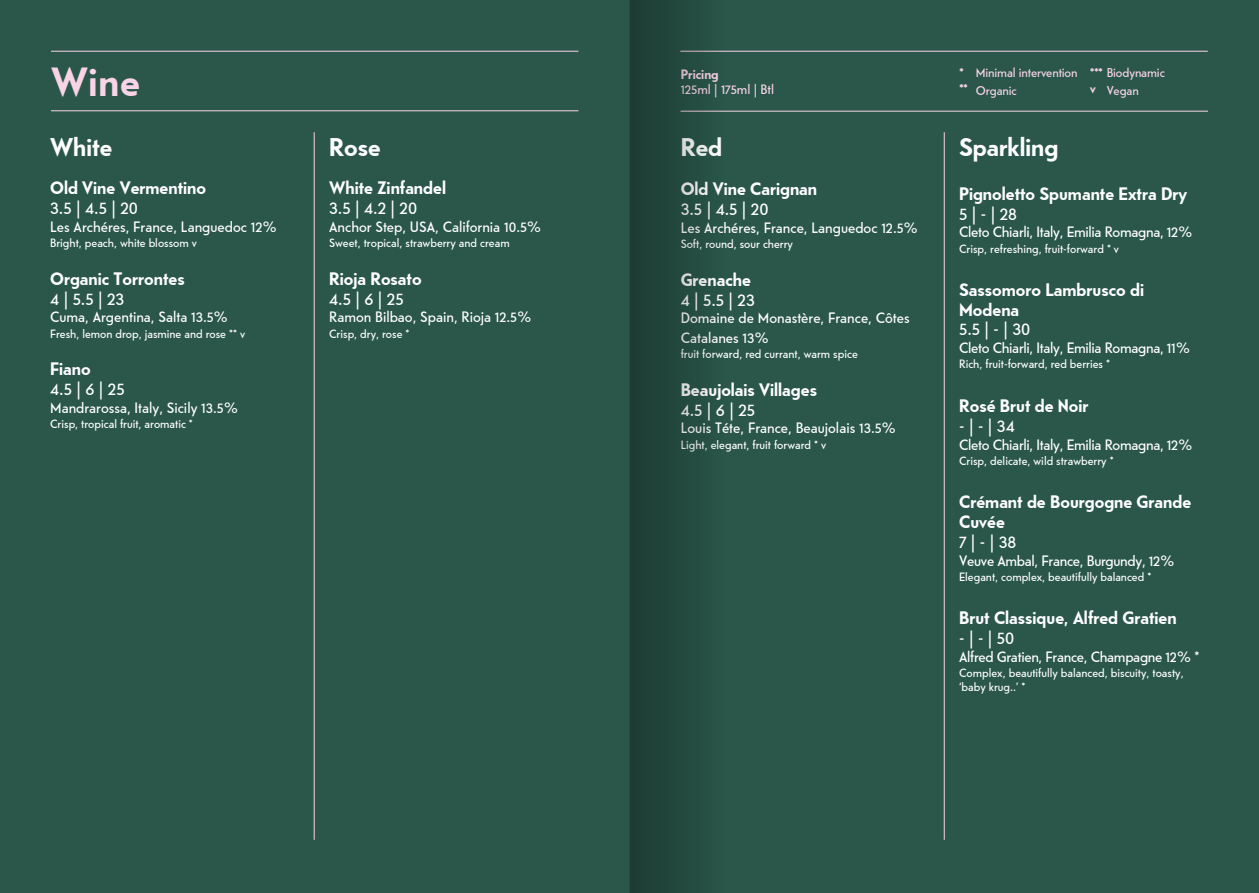
<style>
.page{position:relative;width:1259px;height:893px;background:#2a574a}
.page>*{position:absolute;margin:0;border:0;box-sizing:border-box;transform-origin:0 0}
.t1{font:700 40.5px "Telefon";color:#f9d4e7}
.t2{font:700 25.5px "Telefon";color:#fff}
.t3{font:700 18px/19.5px "Telefon";color:#fff}
.t4{font:18px "Telefon";color:#fff}
.t5{font:15px/19.5px "Telefon";color:#fff}
.t6{font:15px "Telefon";letter-spacing:-.02em;color:#fff}
.t7{font:13.5px "Telefon";color:#f9d4e7}
.t8{font:700 13.5px "Telefon";color:#f9d4e7}
.t9{font:12.75px/16.5px "Telefon";letter-spacing:-.01em;color:#f9d4e7}
.t10{font:700 12.75px/16.5px "Telefon";color:#f9d4e7}
.t11{font:12px/13.5px "Telefon";color:#fff}
.s1{font-weight:700}
</style>
<div class="page">
<hr style="left:680px;top:111px;width:528px;height:1px;background:#f9d4e7">
<hr style="left:51px;top:111px;width:527px;height:1px;background:#f9d4e7">
<hr style="left:51px;top:51px;width:527px;height:1px;background:#f9d4e7">
<hr style="left:680px;top:51px;width:527px;height:1px;background:#f9d4e7">
<hr style="left:944px;top:132px;width:1px;height:708px;background:#f9d4e7">
<hr style="left:314px;top:132px;width:1px;height:708px;background:#f9d4e7">
<svg style="left:629px;top:0;width:94px;height:893px"></svg>
<h1 class="t1" style="left:51px;top:58px;width:90px">Wine</h1>
<p class="t8" style="left:681px;top:66px;width:39px">Pricing</p>
<p class="t7" style="left:681px;top:81px;width:95px">125ml | 175ml | Btl</p>
<h2 class="t2" style="left:50px;top:132px;width:64px">White</h2>
<h3 class="t3" style="left:50px;top:178px;width:157px">Old Vine Vermentino</h3>
<h3 class="t4" style="left:50px;top:198px;width:89px">3.5 | 4.5 | 20</h3>
<p class="t5" style="left:50px;top:217px;width:228px">Les Archéres, France, Languedoc 12%</p>
<p class="t11" style="left:50px;top:237px;width:148px">Bright, peach, white blossom v</p>
<h3 class="t3" style="left:50px;top:269px;width:136px">Organic Torrontes</h3>
<h3 class="t4" style="left:50px;top:288px;width:76px">4 | 5.5 | 23</h3>
<p class="t5" style="left:50px;top:308px;width:179px">Cuma, Argentina, Salta 13.5%</p>
<p class="t11" style="left:50px;top:327px;width:196px">Fresh, lemon drop, jasmine and rose ** v</p>
<h3 class="t3" style="left:50px;top:359px;width:42px">Fiano</h3>
<h3 class="t4" style="left:50px;top:378px;width:76px">4.5 | 6 | 25</h3>
<p class="t5" style="left:50px;top:398px;width:190px">Mandrarossa, Italy, Sicily 13.5%</p>
<p class="t11" style="left:50px;top:417px;width:144px">Crisp, tropical fruit, aromatic *</p>
<h2 class="t2" style="left:329px;top:132px;width:53px">Rose</h2>
<h3 class="t3" style="left:329px;top:178px;width:118px">White Zinfandel</h3>
<h3 class="t4" style="left:329px;top:198px;width:90px">3.5 | 4.2 | 20</h3>
<p class="t5" style="left:329px;top:217px;width:214px">Anchor Step, USA, California 10.5%</p>
<p class="t11" style="left:329px;top:237px;width:182px">Sweet, tropical, strawberry and cream</p>
<h3 class="t3" style="left:329px;top:269px;width:94px">Rioja Rosato</h3>
<h3 class="t4" style="left:329px;top:288px;width:76px">4.5 | 6 | 25</h3>
<p class="t5" style="left:329px;top:308px;width:204px">Ramon Bilbao, Spain, Rioja 12.5%</p>
<p class="t11" style="left:329px;top:327px;width:82px">Crisp, dry, rose *</p>
<h2 class="t2" style="left:681px;top:132px;width:43px">Red</h2>
<h3 class="t3" style="left:681px;top:179px;width:138px">Old Vine Carignan</h3>
<h3 class="t4" style="left:681px;top:199px;width:89px">3.5 | 4.5 | 20</h3>
<p class="t5" style="left:681px;top:218px;width:239px">Les Archéres, France, Languedoc 12.5%</p>
<p class="t11" style="left:681px;top:237px;width:114px">Soft, round, sour cherry</p>
<h3 class="t3" style="left:681px;top:270px;width:72px">Grenache</h3>
<h3 class="t4" style="left:681px;top:289px;width:76px">4 | 5.5 | 23</h3>
<p class="t5" style="left:681px;top:308px;width:230px">Domaine de Monastère, France, Côtes<br>Catalanes 13%</p>
<p class="t11" style="left:681px;top:347px;width:179px">fruit forward, red currant, warm spice</p>
<h3 class="t3" style="left:681px;top:380px;width:138px">Beaujolais Villages</h3>
<h3 class="t4" style="left:681px;top:399px;width:76px">4.5 | 6 | 25</h3>
<p class="t5" style="left:681px;top:418px;width:217px">Louis Téte, France, Beaujolais 13.5%</p>
<p class="t11" style="left:681px;top:438px;width:147px">Light, elegant, fruit forward * v</p>
<p class="t10" style="left:959px;top:64px;width:10px">* **</p>
<p class="t9" style="left:1090px;top:64px;width:76px"><span class="s1">***</span> Biodynamic <span class="s1">v</span></p>
<p class="t9" style="left:976px;top:64px;width:103px;line-height:17.9px">Minimal intervention<br>Organic</p>
<p class="t9" style="left:1106px;top:82px;width:34px">Vegan</p>
<h2 class="t2" style="left:959px;top:132px;width:101px">Sparkling</h2>
<h3 class="t3" style="left:959px;top:184px;width:229px">Pignoletto Spumante Extra Dry</h3>
<h3 class="t4" style="left:959px;top:203px;width:59px">5 | - | 28</h3>
<p class="t6" style="left:959px;top:223px;width:235px">Cleto Chiarli, Italy, Emilia Romagna, 12%</p>
<p class="t11" style="left:959px;top:242px;width:161px">Crisp, refreshing, fruit-forward * v</p>
<h3 class="t3" style="left:959px;top:280px;width:186px">Sassomoro Lambrusco di<br>Modena</h3>
<h3 class="t4" style="left:959px;top:319px;width:73px">5.5 | - | 30</h3>
<p class="t6" style="left:959px;top:339px;width:233px">Cleto Chiarli, Italy, Emilia Romagna, 11%</p>
<p class="t11" style="left:959px;top:358px;width:152px">Rich, fruit-forward, red berries *</p>
<h3 class="t3" style="left:959px;top:396px;width:131px">Rosé Brut de Noir</h3>
<h3 class="t4" style="left:959px;top:415px;width:57px">- | - | 34</h3>
<p class="t6" style="left:959px;top:436px;width:235px">Cleto Chiarli, Italy, Emilia Romagna, 12%</p>
<p class="t11" style="left:959px;top:454px;width:156px">Crisp, delicate, wild strawberry *</p>
<h3 class="t3" style="left:959px;top:493px;width:234px">Crémant de Bourgogne Grande<br>Cuvée</h3>
<h3 class="t4" style="left:959px;top:531px;width:59px">7 | - | 38</h3>
<p class="t6" style="left:959px;top:552px;width:217px">Veuve Ambal, France, Burgundy, 12%</p>
<p class="t11" style="left:959px;top:570px;width:194px">Elegant, complex, beautifully balanced *</p>
<h3 class="t3" style="left:959px;top:608px;width:219px">Brut Classique, Alfred Gratien</h3>
<h3 class="t4" style="left:959px;top:628px;width:57px">- | - | 50</h3>
<p class="t6" style="left:959px;top:648px;width:242px">Alfred Gratien, France, Champagne 12% *</p>
<p class="t11" style="left:959px;top:666px;width:226px">Complex, beautifully balanced, biscuity, toasty, ‘baby krug..’ *</p>
</div>
